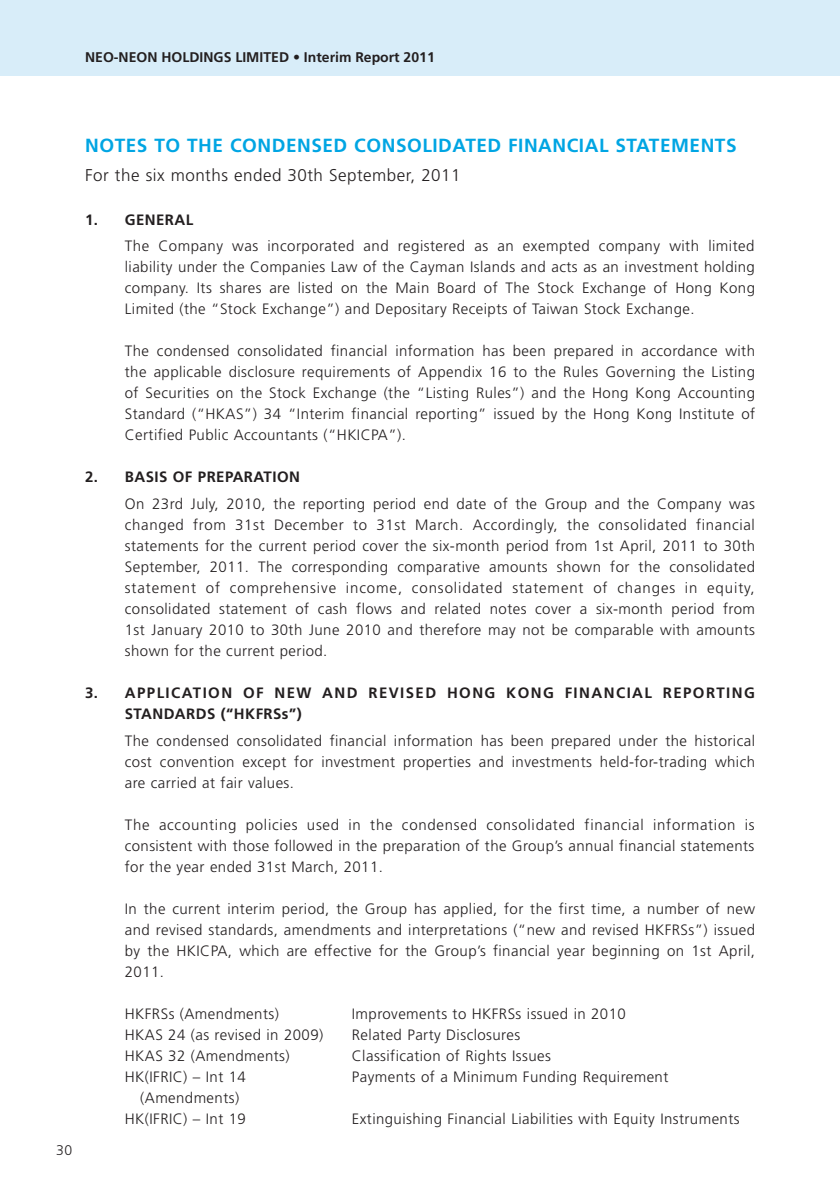
<style>
.page{position:relative;width:840px;height:1191px;background:#fff}
.page>*{position:absolute;margin:0;border:0;box-sizing:border-box;transform-origin:0 0}
.t1{font:700 19px "Frutiger LT Std";letter-spacing:.03em;color:#00a5e3}
.t2{font:300 17px "Frutiger LT Std";letter-spacing:.03em;color:#231f20}
.t3{font:300 15px/21px "Frutiger LT Std";letter-spacing:.03em;color:#231f20;text-align:justify}
.t4{font:700 15px/21px "Frutiger LT Std";letter-spacing:.095em;color:#231f20}
.t5{font:700 14px "Frutiger LT Std";color:#231f20}
.t6{font:300 14px "Frutiger LT Std";color:#231f20}
.s1{font-weight:700}
</style>
<div class="page">
<div style="left:0;top:0;width:839px;height:76px;background:#d8edf9"></div>
<p class="t5" style="left:85px;top:49px;width:351px">NEO-NEON HOLDINGS LIMITED • Interim Report 2011</p>
<p class="t6" style="left:56px;top:1142px;width:17px">30</p>
<p class="t1" style="left:85px;top:134px;width:652px">NOTES TO THE CONDENSED CONSOLIDATED FINANCIAL STATEMENTS</p>
<p class="t2" style="left:85px;top:165px;width:377px">For the six months ended 30th September, 2011</p>
<p class="t3" style="left:125px;top:206px;width:631px;line-height:26.6px;text-indent:-40px"><span class="s1">1. GENERAL<br></span>The Company was incorporated and registered as an exempted company with limited</p>
<p class="t3" style="left:125px;top:257px;width:631px">liability under the Companies Law of the Cayman Islands and acts as an investment holding company. Its shares are listed on the Main Board of The Stock Exchange of Hong Kong Limited (the “Stock Exchange”) and Depositary Receipts of Taiwan Stock Exchange.</p>
<p class="t3" style="left:125px;top:341px;width:631px">The condensed consolidated financial information has been prepared in accordance with the applicable disclosure requirements of Appendix 16 to the Rules Governing the Listing of Securities on the Stock Exchange (the “Listing Rules”) and the Hong Kong Accounting Standard (“HKAS”) 34 “Interim financial reporting” issued by the Hong Kong Institute of Certified Public Accountants (“HKICPA”).</p>
<p class="t3" style="left:125px;top:464px;width:631px;line-height:26.6px;text-indent:-40px"><span class="s1">2. BASIS OF PREPARATION<br></span>On 23rd July, 2010, the reporting period end date of the Group and the Company was</p>
<p class="t3" style="left:125px;top:514px;width:631px">changed from 31st December to 31st March. Accordingly, the consolidated financial statements for the current period cover the six-month period from 1st April, 2011 to 30th September, 2011. The corresponding comparative amounts shown for the consolidated statement of comprehensive income, consolidated statement of changes in equity, consolidated statement of cash flows and related notes cover a six-month period from 1st January 2010 to 30th June 2010 and therefore may not be comparable with amounts shown for the current period.</p>
<p class="t4" style="left:125px;top:682px;width:631px;text-indent:-40px">3. APPLICATION OF NEW AND REVISED HONG KONG FINANCIAL REPORTING<br>STANDARDS (“HKFRSs”)</p>
<p class="t3" style="left:125px;top:730px;width:631px">The condensed consolidated financial information has been prepared under the historical cost convention except for investment properties and investments held-for-trading which are carried at fair values.</p>
<p class="t3" style="left:125px;top:814px;width:631px">The accounting policies used in the condensed consolidated financial information is consistent with those followed in the preparation of the Group’s annual financial statements for the year ended 31st March, 2011.</p>
<p class="t3" style="left:125px;top:898px;width:631px">In the current interim period, the Group has applied, for the first time, a number of new and revised standards, amendments and interpretations (“new and revised HKFRSs”) issued by the HKICPA, which are effective for the Group’s financial year beginning on 1st April, 2011.</p>
<p class="t3" style="left:125px;top:1003px;width:155px">HKFRSs (Amendments)</p>
<p class="t3" style="left:351px;top:1003px;width:275px">Improvements to HKFRSs issued in 2010</p>
<p class="t3" style="left:125px;top:1024px;width:200px">HKAS 24 (as revised in 2009)</p>
<p class="t3" style="left:351px;top:1024px;width:170px">Related Party Disclosures</p>
<p class="t3" style="left:125px;top:1045px;width:166px">HKAS 32 (Amendments)</p>
<p class="t3" style="left:351px;top:1045px;width:200px">Classification of Rights Issues</p>
<p class="t3" style="left:125px;top:1066px;width:122px;text-align:center">HK(IFRIC) – Int 14 (Amendments)</p>
<p class="t3" style="left:351px;top:1066px;width:318px">Payments of a Minimum Funding Requirement</p>
<p class="t3" style="left:125px;top:1108px;width:122px">HK(IFRIC) – Int 19</p>
<p class="t3" style="left:351px;top:1108px;width:389px">Extinguishing Financial Liabilities with Equity Instruments</p>
</div>
